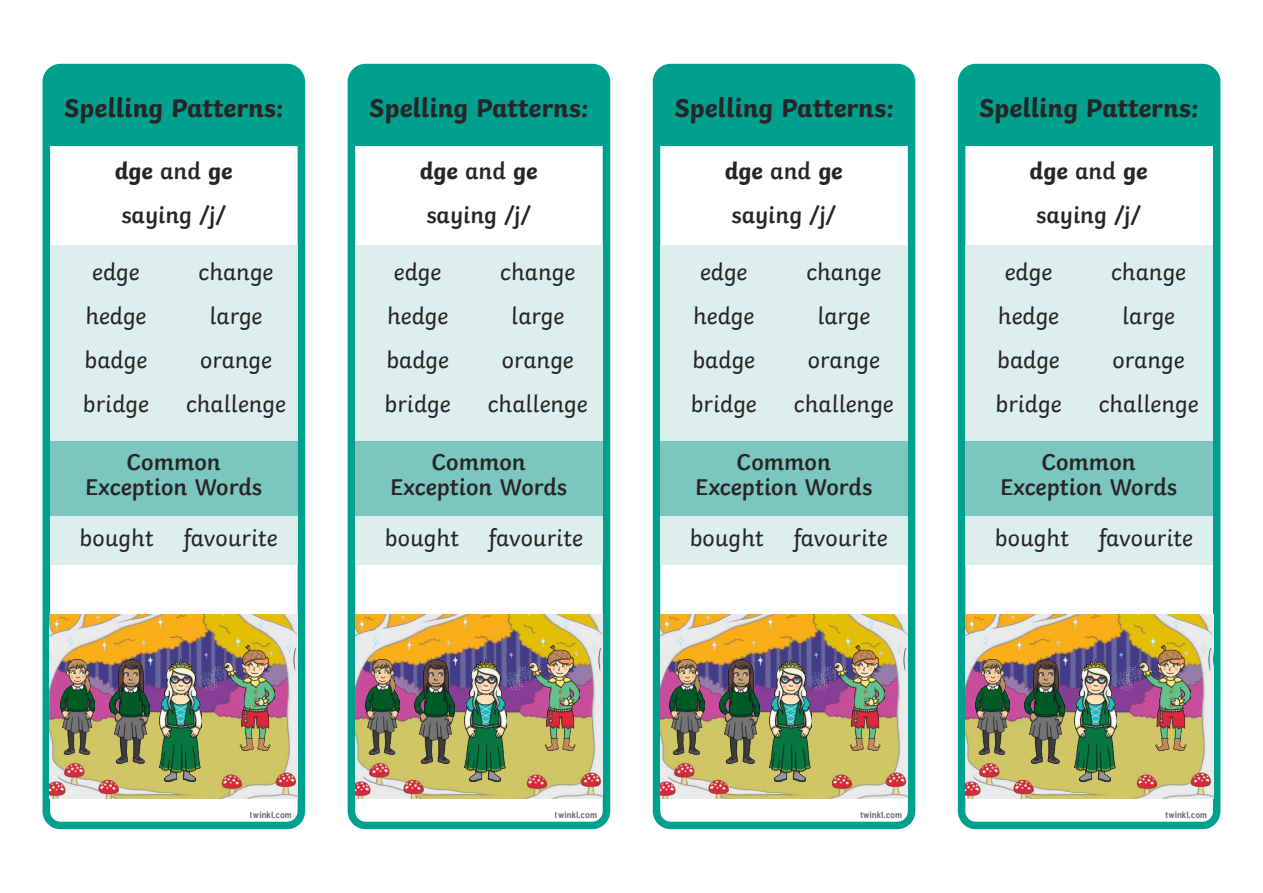
<style>
.page{position:relative;width:1263px;height:893px;background:#fff}
.page>*{position:absolute;margin:0;border:0;box-sizing:border-box;transform-origin:0 0}
.Heading_2{font:700 27px "Twinkl";color:#282526}
.KS1_Body_Copy{font:24px "Twinkl";color:#282526}
.KS1_Body_Copy-2{font:600 24px/25.5px "Twinkl";color:#282526;text-align:center}
.KS1_Body_Copy-3{font:700 24px "Twinkl";letter-spacing:-.005em;color:#282526}
.t1{font:700 9px "Tuffy";color:#6b6b6e}
.s1{font-weight:600}
</style>
<div class="page">
<div style="left:348px;top:64px;width:262px;height:765px;border:8px solid #00a08f;border-radius:14px"></div>
<div style="left:653px;top:64px;width:262px;height:765px;border:8px solid #00a08f;border-radius:14px"></div>
<div style="left:958px;top:64px;width:262px;height:765px;border:8px solid #00a08f;border-radius:14px"></div>
<div style="left:43px;top:64px;width:262px;height:765px;border:8px solid #00a08f;border-radius:14px"></div>
<img style="left:50px;top:615px;width:248px;height:183px">
<img style="left:355px;top:615px;width:248px;height:183px">
<img style="left:660px;top:615px;width:248px;height:183px">
<img style="left:965px;top:615px;width:248px;height:183px">
<img style="left:159px;top:660px;width:43px;height:122px">
<img style="left:464px;top:660px;width:43px;height:122px">
<img style="left:769px;top:660px;width:43px;height:122px">
<img style="left:1074px;top:660px;width:43px;height:122px">
<img style="left:202px;top:645px;width:73px;height:105px">
<img style="left:507px;top:645px;width:73px;height:105px">
<img style="left:812px;top:645px;width:73px;height:105px">
<img style="left:1117px;top:645px;width:73px;height:105px">
<img style="left:110px;top:659px;width:39px;height:105px">
<img style="left:415px;top:659px;width:39px;height:105px">
<img style="left:720px;top:659px;width:39px;height:105px">
<img style="left:1025px;top:659px;width:39px;height:105px">
<img style="left:60px;top:659px;width:34px;height:96px">
<img style="left:365px;top:659px;width:34px;height:96px">
<img style="left:670px;top:659px;width:34px;height:96px">
<img style="left:975px;top:659px;width:34px;height:96px">
<div style="left:50px;top:244px;width:248px;height:320px;background:#ddefed"></div>
<div style="left:355px;top:244px;width:248px;height:320px;background:#ddefed"></div>
<div style="left:660px;top:244px;width:248px;height:320px;background:#ddefed"></div>
<div style="left:965px;top:244px;width:247px;height:320px;background:#ddefed"></div>
<div style="left:50px;top:441px;width:248px;height:74px;background:#7cc6c0"></div>
<div style="left:355px;top:441px;width:248px;height:74px;background:#7cc6c0"></div>
<div style="left:660px;top:441px;width:248px;height:74px;background:#7cc6c0"></div>
<div style="left:965px;top:441px;width:247px;height:74px;background:#7cc6c0"></div>
<div style="left:48px;top:71px;width:252px;height:75px;background:#00a08f"></div>
<div style="left:353px;top:71px;width:251px;height:75px;background:#00a08f"></div>
<div style="left:657px;top:71px;width:254px;height:75px;background:#00a08f"></div>
<div style="left:964px;top:71px;width:249px;height:75px;background:#00a08f"></div>
<p class="Heading_2" style="left:64px;top:86px;width:221px">Spelling Patterns:</p>
<p class="Heading_2" style="left:369px;top:86px;width:221px">Spelling Patterns:</p>
<p class="Heading_2" style="left:674px;top:86px;width:221px">Spelling Patterns:</p>
<p class="Heading_2" style="left:979px;top:86px;width:221px">Spelling Patterns:</p>
<p class="KS1_Body_Copy-3" style="left:115px;top:151px;width:119px">dge <span class="s1">and</span> ge</p>
<p class="KS1_Body_Copy-2" style="left:121px;top:200px;width:106px">saying /j/</p>
<p class="KS1_Body_Copy-3" style="left:420px;top:151px;width:119px">dge <span class="s1">and</span> ge</p>
<p class="KS1_Body_Copy-2" style="left:426px;top:200px;width:106px">saying /j/</p>
<p class="KS1_Body_Copy-3" style="left:725px;top:151px;width:119px">dge <span class="s1">and</span> ge</p>
<p class="KS1_Body_Copy-2" style="left:731px;top:200px;width:106px">saying /j/</p>
<p class="KS1_Body_Copy-3" style="left:1030px;top:151px;width:119px">dge <span class="s1">and</span> ge</p>
<p class="KS1_Body_Copy-2" style="left:1036px;top:200px;width:106px">saying /j/</p>
<p class="KS1_Body_Copy" style="left:92px;top:253px;width:49px">edge</p>
<p class="KS1_Body_Copy" style="left:85px;top:297px;width:63px">hedge</p>
<p class="KS1_Body_Copy" style="left:85px;top:342px;width:64px">badge</p>
<p class="KS1_Body_Copy" style="left:83px;top:386px;width:67px">bridge</p>
<p class="KS1_Body_Copy" style="left:199px;top:253px;width:76px">change</p>
<p class="KS1_Body_Copy" style="left:210px;top:297px;width:54px">large</p>
<p class="KS1_Body_Copy" style="left:200px;top:342px;width:73px">orange</p>
<p class="KS1_Body_Copy" style="left:186px;top:386px;width:101px">challenge</p>
<p class="KS1_Body_Copy" style="left:394px;top:253px;width:49px">edge</p>
<p class="KS1_Body_Copy" style="left:387px;top:297px;width:63px">hedge</p>
<p class="KS1_Body_Copy" style="left:386px;top:342px;width:64px">badge</p>
<p class="KS1_Body_Copy" style="left:385px;top:386px;width:67px">bridge</p>
<p class="KS1_Body_Copy" style="left:500px;top:253px;width:76px">change</p>
<p class="KS1_Body_Copy" style="left:511px;top:297px;width:54px">large</p>
<p class="KS1_Body_Copy" style="left:502px;top:342px;width:73px">orange</p>
<p class="KS1_Body_Copy" style="left:488px;top:386px;width:101px">challenge</p>
<p class="KS1_Body_Copy" style="left:700px;top:253px;width:49px">edge</p>
<p class="KS1_Body_Copy" style="left:693px;top:297px;width:63px">hedge</p>
<p class="KS1_Body_Copy" style="left:692px;top:342px;width:64px">badge</p>
<p class="KS1_Body_Copy" style="left:691px;top:386px;width:67px">bridge</p>
<p class="KS1_Body_Copy" style="left:806px;top:253px;width:76px">change</p>
<p class="KS1_Body_Copy" style="left:817px;top:297px;width:54px">large</p>
<p class="KS1_Body_Copy" style="left:808px;top:342px;width:73px">orange</p>
<p class="KS1_Body_Copy" style="left:794px;top:386px;width:101px">challenge</p>
<p class="KS1_Body_Copy" style="left:1005px;top:253px;width:49px">edge</p>
<p class="KS1_Body_Copy" style="left:998px;top:297px;width:63px">hedge</p>
<p class="KS1_Body_Copy" style="left:997px;top:342px;width:64px">badge</p>
<p class="KS1_Body_Copy" style="left:995px;top:386px;width:67px">bridge</p>
<p class="KS1_Body_Copy" style="left:1111px;top:253px;width:76px">change</p>
<p class="KS1_Body_Copy" style="left:1122px;top:297px;width:54px">large</p>
<p class="KS1_Body_Copy" style="left:1113px;top:342px;width:73px">orange</p>
<p class="KS1_Body_Copy" style="left:1099px;top:386px;width:101px">challenge</p>
<p class="KS1_Body_Copy-2" style="left:85px;top:446px;width:179px">Common<br>Exception Words</p>
<p class="KS1_Body_Copy-2" style="left:390px;top:446px;width:179px">Common<br>Exception Words</p>
<p class="KS1_Body_Copy-2" style="left:695px;top:446px;width:179px">Common<br>Exception Words</p>
<p class="KS1_Body_Copy-2" style="left:1000px;top:446px;width:179px">Common<br>Exception Words</p>
<p class="KS1_Body_Copy" style="left:80px;top:520px;width:76px">bought</p>
<p class="KS1_Body_Copy" style="left:184px;top:520px;width:95px">favourite</p>
<p class="KS1_Body_Copy" style="left:385px;top:520px;width:76px">bought</p>
<p class="KS1_Body_Copy" style="left:489px;top:520px;width:95px">favourite</p>
<p class="KS1_Body_Copy" style="left:690px;top:520px;width:76px">bought</p>
<p class="KS1_Body_Copy" style="left:794px;top:520px;width:95px">favourite</p>
<p class="KS1_Body_Copy" style="left:995px;top:520px;width:76px">bought</p>
<p class="KS1_Body_Copy" style="left:1099px;top:520px;width:95px">favourite</p>
<p class="t1" style="left:250px;top:808px;width:43px">twinkl.com</p>
<p class="t1" style="left:555px;top:808px;width:43px">twinkl.com</p>
<p class="t1" style="left:860px;top:808px;width:43px">twinkl.com</p>
<p class="t1" style="left:1165px;top:808px;width:43px">twinkl.com</p>
</div>
